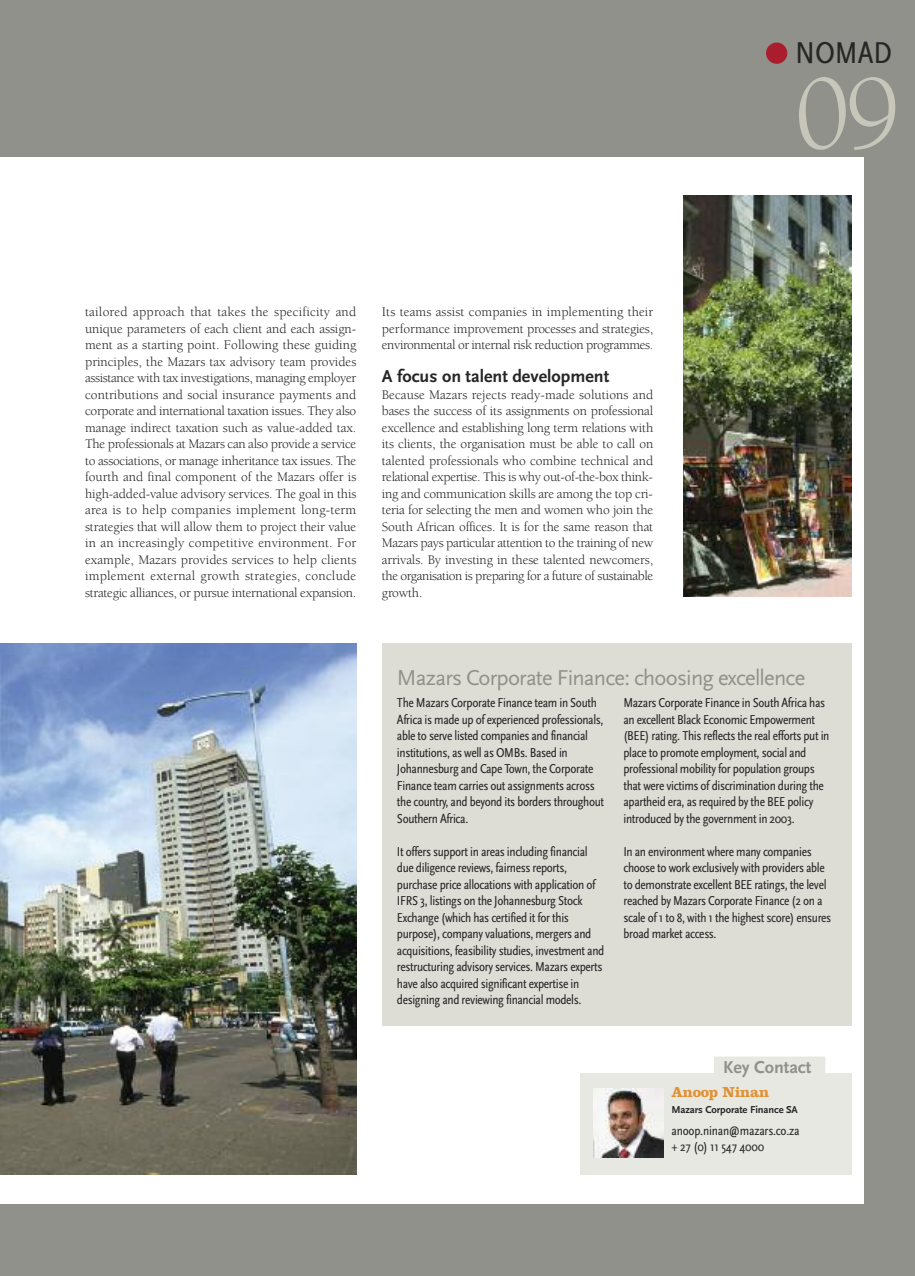
<style>
.page{position:relative;width:915px;height:1276px;background:#fff}
.page>*{position:absolute;margin:0;border:0;box-sizing:border-box;transform-origin:0 0}
.t1{font:108px "Berkeley Std";color:#c6c6ba}
.t2{font:condensed 31.5px "Scala Sans Pro";color:#272627}
.t3{font:22.5px "Scala Sans Pro";letter-spacing:-.035em;color:#8f918a}
.t4{font:700 18px "Scala Sans Pro";color:#272627}
.t5{font:700 18px "Scala Sans";color:#8f918a}
.t6{font:700 15px "Clarendon LT Std";letter-spacing:-.015em;color:#e09132}
.t7{font:13.5px/16.5px "Berkeley Std";letter-spacing:-.03em;color:#272627;text-align:justify}
.t8{font:condensed 13.5px/16.5px "Scala Sans Pro";letter-spacing:-.025em;color:#272627}
.t9{font:700 10.5px "Scala Sans";letter-spacing:-.01em;color:#272627}
.s1{color:#e8e8e3}
</style>
<div class="page">
<div style="left:0;top:0;width:914px;height:1276px;background:#8f918a"></div>
<div style="left:0;top:157px;width:863px;height:1046px;background:#fff"></div>
<div style="left:765px;top:43px;width:22px;height:21px;background:#a91d2e;border-radius:50%"></div>
<div style="left:382px;top:643px;width:468px;height:382px;background:#ddddd6"></div>
<img style="left:0;top:643px;width:356px;height:531px">
<img style="left:683px;top:196px;width:167px;height:401px">
<div style="left:580px;top:1073px;width:270px;height:101px;background:#e8e8e3"></div>
<div style="left:713px;top:1056px;width:112px;height:21px;background:#e8e8e3"></div>
<img style="left:593px;top:1088px;width:70px;height:69px">
<p class="t7" style="left:85px;top:305px;width:273px">tailored approach that takes the specificity and unique parameters of each client and each assign&shy;ment as a starting point. Following these guiding principles, the Mazars tax advisory team provides assistance with tax investigations, managing employer contributions and social insurance payments and corporate and international taxation issues. They also manage indirect taxation such as value-added tax.<br>The professionals at Mazars can also provide a service to associations, or manage inheritance tax issues. The fourth and final component of the Mazars offer is high-added-value advisory services. The goal in this area is to help companies implement long-term strategies that will allow them to project their value in an increasingly competitive environment. For example, Mazars provides services to help clients implement external growth strategies, conclude strategic alliances, or pursue international expansion.</p>
<p class="t7" style="left:382px;top:305px;width:273px">Its teams assist companies in implementing their performance improvement processes and strategies, environmental or internal risk reduction programmes.</p>
<h3 class="t4" style="left:382px;top:370px;width:229px">a focus on talent development</h3>
<p class="t7" style="left:382px;top:387px;width:273px">Because Mazars rejects ready-made solutions and bases the success of its assignments on professional excellence and establishing long term relations with its clients, the organisation must be able to call on talented professionals who combine technical and relational expertise. This is why out-of-the-box think&shy;ing and communication skills are among the top cri&shy;teria for selecting the men and women who join the South African offices. It is for the same reason that Mazars pays particular attention to the training of new arrivals. By investing in these talented newcomers, the organisation is preparing for a future of sustainable growth.</p>
<h2 class="t2" style="left:794px;top:43px;width:98px">NOMAD</h2>
<h1 class="t1" style="left:794px;top:72px;width:108px">09</h1>
<h3 class="t3" style="left:397px;top:670px;width:409px">Mazars Corporate Finance: choosing excellence</h3>
<p class="t8" style="left:397px;top:696px;width:209px">The Mazars Corporate Finance team in South Africa is made up ofexperienced professionals, able to serve listed companies and financial institutions, as well as OMBs. Based in Johannesburg and Cape Town, the Corporate Finance team carries out assignments across the country, and beyond its borders throughout Southern Africa.</p>
<p class="t8" style="left:397px;top:845px;width:209px">It offers support in areas including financial due diligence reviews, fairness reports, purchase price allocations with application of IFRS 3, listings on the Johannesburg Stock Exchange (which has certified it for this purpose), company valuations, mergers and acquisitions, feasibility studies, investment and restructuring advisory services. Mazars experts have also acquired significant expertise in designing and reviewing financial models.</p>
<p class="t8" style="left:623px;top:696px;width:207px">Mazars Corporate Finance in South Africa has an excellent Black Economic Empowerment (BEE) rating. This reflects the real efforts put in place to promote employment, social and professional mobility for population groups that were victims of discrimination during the apartheid era, as required by the BEE policy introduced by the government in 2003.</p>
<p class="t8" style="left:623px;top:845px;width:209px">In an environment where many companies choose to work exclusively with providers able to demonstrate excellent BEE ratings, the level reached by Mazars Corporate Finance (2 on a scale of 1 to 8, with 1 the highest score) ensures broad market access.</p>
<h3 class="t5" style="left:713px;top:1056px;width:113px"><span class="s1">o</span>Key Contact <span class="s1">o</span></h3>
<p class="t6" style="left:671px;top:1086px;width:99px">Anoop Ninan</p>
<p class="t9" style="left:671px;top:1103px;width:128px">Mazars Corporate Finance SA</p>
<p class="t8" style="left:671px;top:1124px;width:130px;line-height:15.6px">anoop.ninan@mazars.co.za + 27 (0) 11 547 4000</p>
</div>
